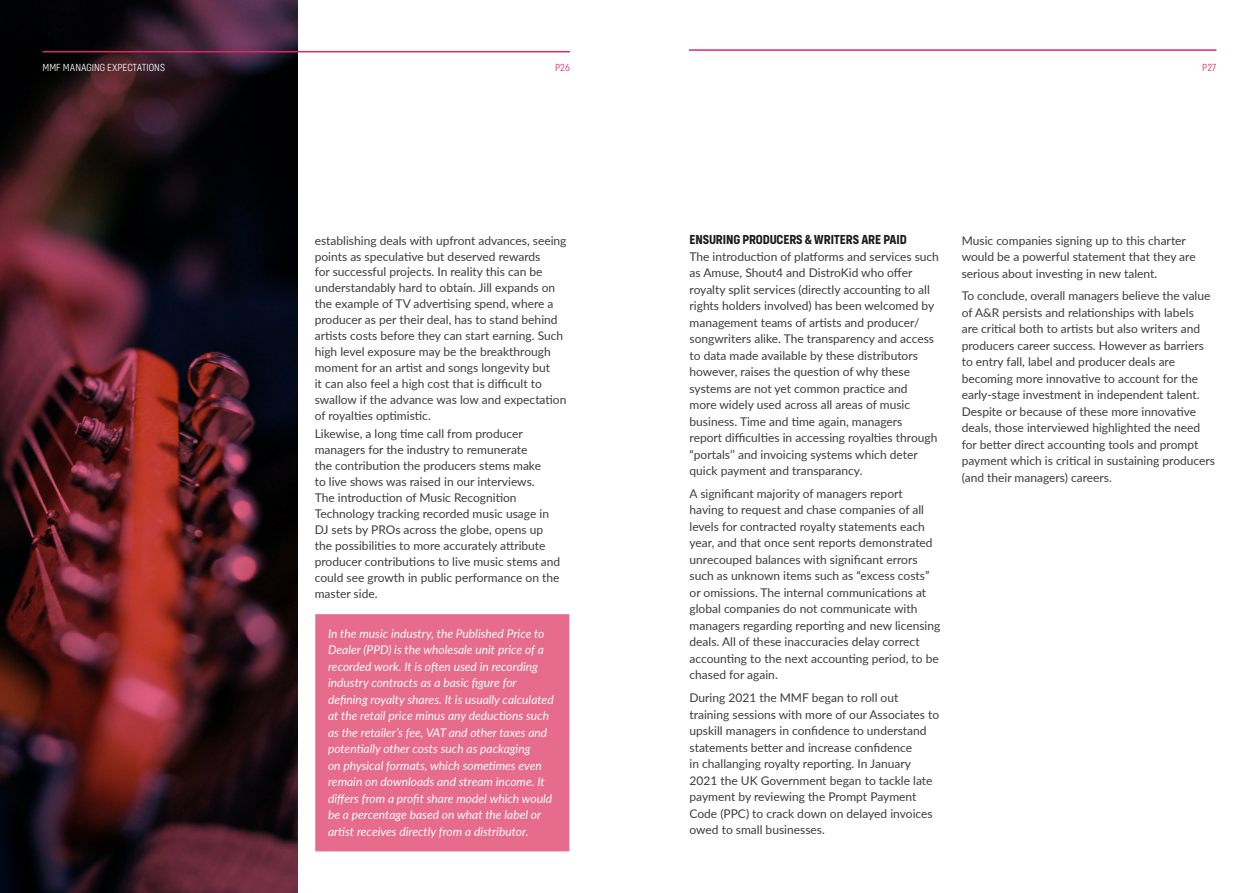
<style>
.page{position:relative;width:1259px;height:893px;background:#fff}
.page>*{position:absolute;margin:0;border:0;box-sizing:border-box;transform-origin:0 0}
.t1{font:700 13.5px "Config Condensed";letter-spacing:-.01em;color:#1d1d1b}
.t2{font:12px/16.5px "Lato";color:#3c3c3b}
.t3{font:italic 12px/16.5px "Lato";color:#fff}
.t4{font:300 10.65px "Config Condensed";color:#fff}
.t5{font:300 10.65px "Config Condensed";color:#df2767}
</style>
<div class="page">
<svg style="left:0;top:0;width:297px;height:893px;background:#3f181e"></svg>
<svg style="left:43px;top:12px;width:22px;height:28px"></svg>
<hr style="left:43px;top:51px;width:527px;height:1px;background:#df2767">
<hr style="left:689px;top:49px;width:527px;height:2px;background:#df2767">
<div style="left:315px;top:614px;width:254px;height:237px;background:#e76b8a"></div>
<p class="t4" style="left:43px;top:61px;width:124px">MMF MANAGING EXPECTATIONS</p>
<p class="t5" style="left:555px;top:61px;width:16px">P26</p>
<p class="t5" style="left:1202px;top:61px;width:16px">P27</p>
<p class="t2" style="left:315px;top:232px;width:253px;line-height:15.9px">establishing deals with upfront advances, seeing points as speculative but deserved rewards<br>for successful projects. In reality this can be understandably hard to obtain. Jill expands on the example of TV advertising spend, where a producer as per their deal, has to stand behind artists costs before they can start earning. Such high level exposure may be the breakthrough moment for an artist and songs longevity but<br>it can also feel a high cost that is difficult to swallow if the advance was low and expectation of royalties optimistic.</p>
<p class="t2" style="left:315px;top:426px;width:247px;line-height:15.9px">Likewise, a long time call from producer managers for the industry to remunerate<br>the contribution the producers stems make<br>to live shows was raised in our interviews.<br>The introduction of Music Recognition Technology tracking recorded music usage in DJ sets by PROs across the globe, opens up the possibilities to more accurately attribute producer contributions to live music stems and could see growth in public performance on the master side.</p>
<p class="t3" style="left:328px;top:625px;width:227px">In the music industry, the Published Price to Dealer (PPD) is the wholesale unit price of a recorded work. It is often used in recording industry contracts as a basic figure for defining royalty shares. It is usually calculated at the retail price minus any deductions such as the retailer’s fee, VAT and other taxes and potentially other costs such as packaging<br>on physical formats, which sometimes even remain on downloads and stream income. It differs from a profit share model which would be a percentage based on what the label or artist receives directly from a distributor.</p>
<p class="t1" style="left:689px;top:232px;width:219px">ENSURING PRODUCERS &amp; WRITERS ARE PAID</p>
<p class="t2" style="left:689px;top:248px;width:251px">The introduction of platforms and services such as Amuse, Shout4 and DistroKid who offer royalty split services (directly accounting to all rights holders involved) has been welcomed by management teams of artists and producer/ songwriters alike. The transparency and access to data made available by these distributors however, raises the question of why these systems are not yet common practice and<br>more widely used across all areas of music business. Time and time again, managers<br>report difficulties in accessing royalties through “portals’’ and invoicing systems which deter quick payment and transparancy.</p>
<p class="t2" style="left:689px;top:485px;width:252px">A significant majority of managers report<br>having to request and chase companies of all levels for contracted royalty statements each year, and that once sent reports demonstrated unrecouped balances with significant errors such as unknown items such as “excess costs” or omissions. The internal communications at global companies do not communicate with managers regarding reporting and new licensing deals. All of these inaccuracies delay correct accounting to the next accounting period, to be chased for again.</p>
<p class="t2" style="left:689px;top:689px;width:251px">During 2021 the MMF began to roll out training sessions with more of our Associates to upskill managers in confidence to understand statements better and increase confidence<br>in challanging royalty reporting. In January 2021 the UK Government began to tackle late payment by reviewing the Prompt Payment Code (PPC) to crack down on delayed invoices owed to small businesses.</p>
<p class="t2" style="left:961px;top:232px;width:235px">Music companies signing up to this charter would be a powerful statement that they are serious about investing in new talent.</p>
<p class="t2" style="left:961px;top:287px;width:255px">To conclude, overall managers believe the value of A&amp;R persists and relationships with labels<br>are critical both to artists but also writers and producers career success. However as barriers to entry fall, label and producer deals are becoming more innovative to account for the early-stage investment in independent talent.<br>Despite or because of these more innovative deals, those interviewed highlighted the need for better direct accounting tools and prompt payment which is critical in sustaining producers (and their managers) careers.</p>
</div>
